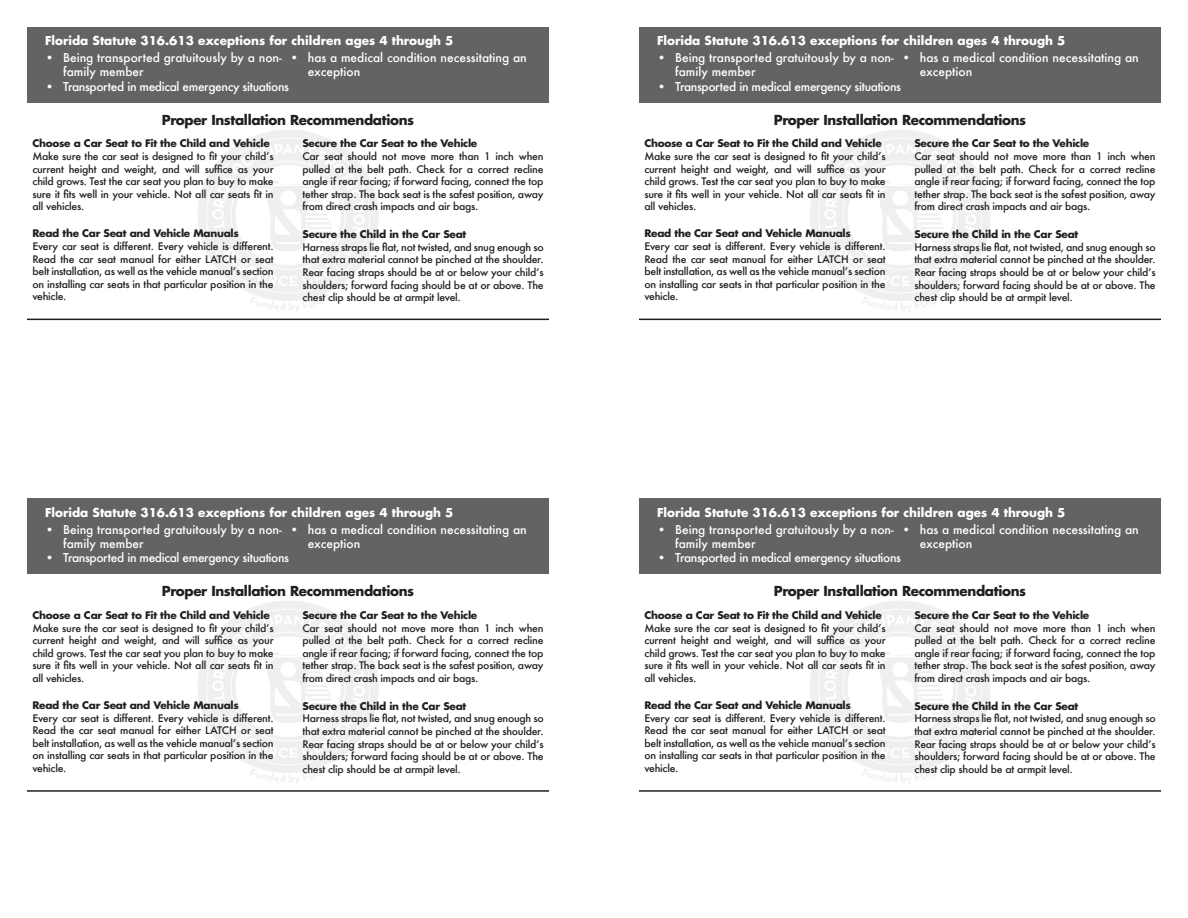
<style>
.page{position:relative;width:1188px;height:918px;background:#fff}
.page>*{position:absolute;margin:0;border:0;box-sizing:border-box;transform-origin:0 0}
.t1{font:700 13.5px "Futura";letter-spacing:-.025em;color:#231f20}
.t2{font:500 12px/14.4px "Futura";color:#fff}
.t3{font:700 12px "Futura";color:#fff}
.t4{font:500 12px "Futura";letter-spacing:-.03em;color:#fff}
.t5{font:500 10.2px/12.6px "Futura";letter-spacing:-.025em;color:#231f20;text-align:justify}
.t6{font:700 10.2px "Futura";letter-spacing:-.025em;color:#231f20}
</style>
<div class="page">
<div style="left:27px;top:27px;width:522px;height:76px;background:#636366"></div>
<hr style="left:27px;top:319px;width:522px;height:1px;background:#231f20">
<div style="left:639px;top:27px;width:522px;height:76px;background:#636366"></div>
<hr style="left:639px;top:319px;width:522px;height:1px;background:#231f20">
<div style="left:639px;top:499px;width:522px;height:75px;background:#636366"></div>
<hr style="left:639px;top:790px;width:522px;height:2px;background:#231f20">
<div style="left:27px;top:499px;width:522px;height:75px;background:#636366"></div>
<hr style="left:27px;top:790px;width:522px;height:2px;background:#231f20">
<p class="t3" style="left:45px;top:33px;width:410px">Florida Statute 316.613 exceptions for children ages 4 through 5</p>
<p class="t2" style="left:63px;top:50px;width:220px;text-indent:-18px">• Being transported gratuitously by a non&shy;family member</p>
<p class="t4" style="left:45px;top:78px;width:246px">• Transported in medical emergency situations</p>
<p class="t2" style="left:308px;top:50px;width:221px;text-indent:-18px">• has a medical condition necessitating an exception</p>
<h1 class="t1" style="left:162px;top:111px;width:254px">Proper Installation Recommendations</h1>
<p class="t6" style="left:302px;top:137px;width:176px">Secure the Car Seat to the Vehicle</p>
<p class="t5" style="left:302px;top:150px;width:243px">Car seat should not move more than 1 inch when pulled at the belt path. Check for a correct recline angle if rear facing; if forward facing, connect the top tether strap. The back seat is the safest position, away from direct crash impacts and air bags.</p>
<p class="t6" style="left:32px;top:137px;width:239px">Choose a Car Seat to Fit the Child and Vehicle</p>
<p class="t5" style="left:32px;top:150px;width:243px">Make sure the car seat is designed to fit your child’s current height and weight, and will suffice as your child grows. Test the car seat you plan to buy to make sure it fits well in your vehicle. Not all car seats fit in all vehicles.</p>
<p class="t6" style="left:32px;top:227px;width:208px">Read the Car Seat and Vehicle Manuals</p>
<p class="t5" style="left:32px;top:240px;width:243px">Every car seat is different. Every vehicle is different.<br>Read the car seat manual for either LATCH or seat belt installation, as well as the vehicle manual’s section on installing car seats in that particular position in the vehicle.</p>
<p class="t6" style="left:302px;top:228px;width:165px">Secure the Child in the Car Seat</p>
<p class="t5" style="left:302px;top:241px;width:243px">Harness straps lie flat, not twisted, and snug enough so that extra material cannot be pinched at the shoulder.<br>Rear facing straps should be at or below your child’s shoulders; forward facing should be at or above. The chest clip should be at armpit level.</p>
<p class="t3" style="left:45px;top:504px;width:410px">Florida Statute 316.613 exceptions for children ages 4 through 5</p>
<p class="t2" style="left:63px;top:522px;width:220px;text-indent:-18px">• Being transported gratuitously by a non&shy;family member</p>
<p class="t4" style="left:45px;top:550px;width:246px">• Transported in medical emergency situations</p>
<p class="t2" style="left:308px;top:522px;width:221px;text-indent:-18px">• has a medical condition necessitating an exception</p>
<h1 class="t1" style="left:162px;top:582px;width:254px">Proper Installation Recommendations</h1>
<p class="t6" style="left:302px;top:608px;width:176px">Secure the Car Seat to the Vehicle</p>
<p class="t5" style="left:302px;top:621px;width:243px">Car seat should not move more than 1 inch when pulled at the belt path. Check for a correct recline angle if rear facing; if forward facing, connect the top tether strap. The back seat is the safest position, away from direct crash impacts and air bags.</p>
<p class="t6" style="left:32px;top:608px;width:239px">Choose a Car Seat to Fit the Child and Vehicle</p>
<p class="t5" style="left:32px;top:621px;width:243px">Make sure the car seat is designed to fit your child’s current height and weight, and will suffice as your child grows. Test the car seat you plan to buy to make sure it fits well in your vehicle. Not all car seats fit in all vehicles.</p>
<p class="t6" style="left:32px;top:698px;width:208px">Read the Car Seat and Vehicle Manuals</p>
<p class="t5" style="left:32px;top:711px;width:243px">Every car seat is different. Every vehicle is different.<br>Read the car seat manual for either LATCH or seat belt installation, as well as the vehicle manual’s section on installing car seats in that particular position in the vehicle.</p>
<p class="t6" style="left:302px;top:699px;width:165px">Secure the Child in the Car Seat</p>
<p class="t5" style="left:302px;top:712px;width:243px">Harness straps lie flat, not twisted, and snug enough so that extra material cannot be pinched at the shoulder.<br>Rear facing straps should be at or below your child’s shoulders; forward facing should be at or above. The chest clip should be at armpit level.</p>
<p class="t3" style="left:657px;top:33px;width:410px">Florida Statute 316.613 exceptions for children ages 4 through 5</p>
<p class="t2" style="left:675px;top:50px;width:220px;text-indent:-18px">• Being transported gratuitously by a non&shy;family member</p>
<p class="t4" style="left:657px;top:78px;width:246px">• Transported in medical emergency situations</p>
<p class="t2" style="left:920px;top:50px;width:221px;text-indent:-18px">• has a medical condition necessitating an exception</p>
<h1 class="t1" style="left:774px;top:111px;width:254px">Proper Installation Recommendations</h1>
<p class="t6" style="left:914px;top:137px;width:176px">Secure the Car Seat to the Vehicle</p>
<p class="t5" style="left:914px;top:150px;width:243px">Car seat should not move more than 1 inch when pulled at the belt path. Check for a correct recline angle if rear facing; if forward facing, connect the top tether strap. The back seat is the safest position, away from direct crash impacts and air bags.</p>
<p class="t6" style="left:644px;top:137px;width:239px">Choose a Car Seat to Fit the Child and Vehicle</p>
<p class="t5" style="left:644px;top:150px;width:243px">Make sure the car seat is designed to fit your child’s current height and weight, and will suffice as your child grows. Test the car seat you plan to buy to make sure it fits well in your vehicle. Not all car seats fit in all vehicles.</p>
<p class="t6" style="left:644px;top:227px;width:208px">Read the Car Seat and Vehicle Manuals</p>
<p class="t5" style="left:644px;top:240px;width:243px">Every car seat is different. Every vehicle is different.<br>Read the car seat manual for either LATCH or seat belt installation, as well as the vehicle manual’s section on installing car seats in that particular position in the vehicle.</p>
<p class="t6" style="left:914px;top:228px;width:165px">Secure the Child in the Car Seat</p>
<p class="t5" style="left:914px;top:241px;width:243px">Harness straps lie flat, not twisted, and snug enough so that extra material cannot be pinched at the shoulder.<br>Rear facing straps should be at or below your child’s shoulders; forward facing should be at or above. The chest clip should be at armpit level.</p>
<p class="t3" style="left:657px;top:504px;width:410px">Florida Statute 316.613 exceptions for children ages 4 through 5</p>
<p class="t2" style="left:675px;top:522px;width:220px;text-indent:-18px">• Being transported gratuitously by a non&shy;family member</p>
<p class="t4" style="left:657px;top:550px;width:246px">• Transported in medical emergency situations</p>
<p class="t2" style="left:920px;top:522px;width:221px;text-indent:-18px">• has a medical condition necessitating an exception</p>
<h1 class="t1" style="left:774px;top:582px;width:254px">Proper Installation Recommendations</h1>
<p class="t6" style="left:914px;top:608px;width:176px">Secure the Car Seat to the Vehicle</p>
<p class="t5" style="left:914px;top:621px;width:243px">Car seat should not move more than 1 inch when pulled at the belt path. Check for a correct recline angle if rear facing; if forward facing, connect the top tether strap. The back seat is the safest position, away from direct crash impacts and air bags.</p>
<p class="t6" style="left:644px;top:608px;width:239px">Choose a Car Seat to Fit the Child and Vehicle</p>
<p class="t5" style="left:644px;top:621px;width:243px">Make sure the car seat is designed to fit your child’s current height and weight, and will suffice as your child grows. Test the car seat you plan to buy to make sure it fits well in your vehicle. Not all car seats fit in all vehicles.</p>
<p class="t6" style="left:644px;top:698px;width:208px">Read the Car Seat and Vehicle Manuals</p>
<p class="t5" style="left:644px;top:711px;width:243px">Every car seat is different. Every vehicle is different.<br>Read the car seat manual for either LATCH or seat belt installation, as well as the vehicle manual’s section on installing car seats in that particular position in the vehicle.</p>
<p class="t6" style="left:914px;top:699px;width:165px">Secure the Child in the Car Seat</p>
<p class="t5" style="left:914px;top:712px;width:243px">Harness straps lie flat, not twisted, and snug enough so that extra material cannot be pinched at the shoulder.<br>Rear facing straps should be at or below your child’s shoulders; forward facing should be at or above. The chest clip should be at armpit level.</p>
</div>
